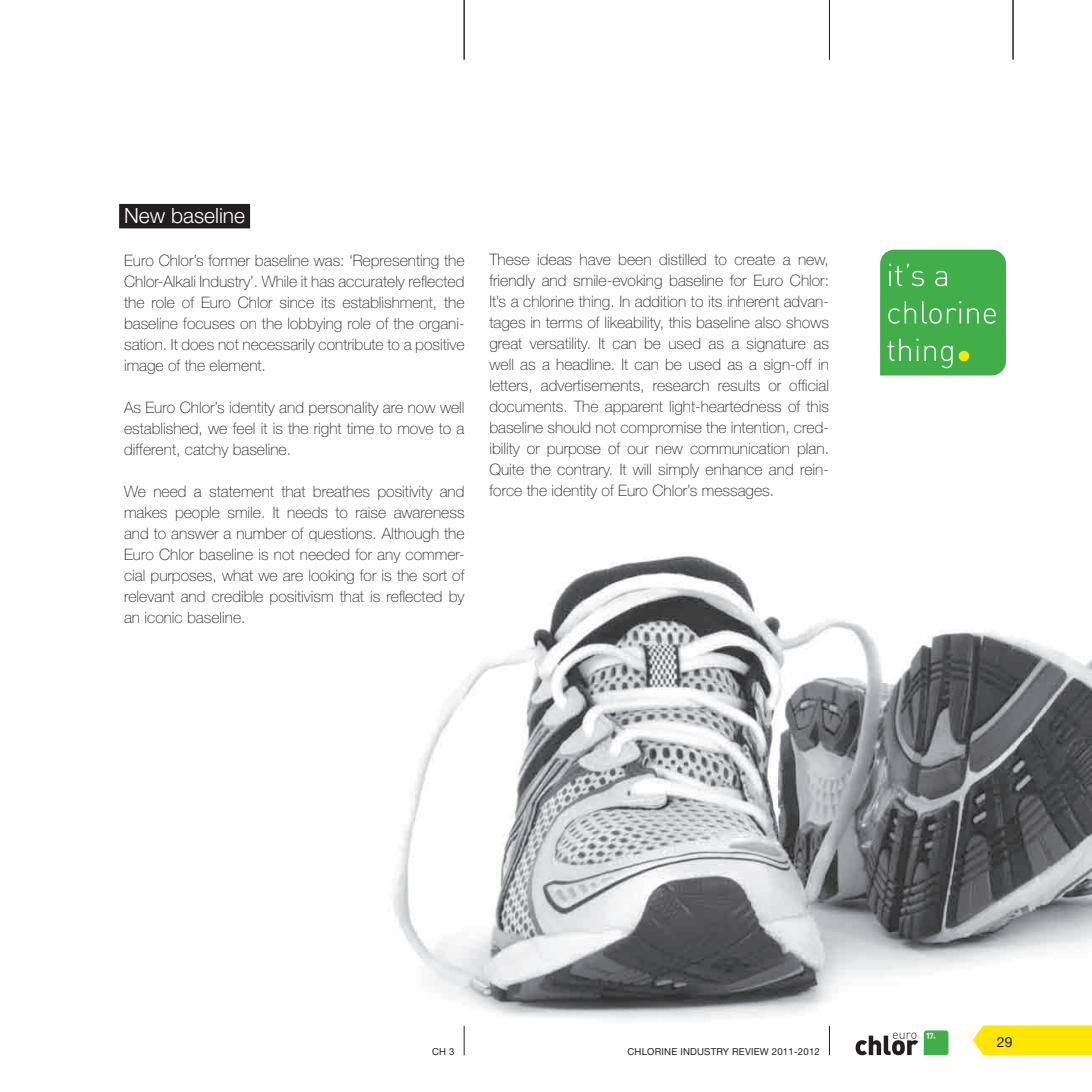
<style>
.page{position:relative;width:1092px;height:1092px;background:#fff}
.page>*{position:absolute;margin:0;border:0;box-sizing:border-box;transform-origin:0 0}
.INTERTITRE{font:300 21px "Helvetica Neue LT Std";color:#fff}
.BODY{font:100 15.75px/21px "Helvetica Neue LT Std";color:#231f20;text-align:justify}
.t1{font:14px "Helvetica Neue LT Std";color:#231f20}
.t2{font:9.62px "Helvetica Neue LT Std";letter-spacing:.02em;color:#231f20}
</style>
<div class="page">
<img style="left:393px;top:555px;width:698px;height:501px">
<div style="left:119px;top:204px;width:131px;height:24px;background:#231f20"></div>
<svg style="left:880px;top:250px;width:125px;height:125px;background:#4db354"></svg>
<hr style="left:829px;top:1025px;width:1px;height:30px;background:#231f20">
<hr style="left:463px;top:1025px;width:1px;height:30px;background:#231f20">
<svg style="left:855px;top:1030px;width:93px;height:25px"></svg>
<svg style="left:972px;top:1025px;width:119px;height:29px;background:#ffe711"></svg>
<hr style="left:1012px;top:0;width:1px;height:60px;background:#231f20">
<hr style="left:463px;top:0;width:1px;height:60px;background:#231f20">
<hr style="left:829px;top:0;width:1px;height:60px;background:#231f20">
<p class="INTERTITRE" style="left:124px;top:203px;width:122px">New baseline</p>
<p class="BODY" style="left:124px;top:249px;width:342px">Euro Chlor’s former baseline was: ‘Representing the Chlor-Alkali Industry’. While it has accurately reflected the role of Euro Chlor since its establishment, the baseline focuses on the lobbying role of the organi&shy;sation. It does not necessarily contribute to a positive image of the element.</p>
<p class="BODY" style="left:124px;top:396px;width:342px">As Euro Chlor’s identity and personality are now well established, we feel it is the right time to move to a different, catchy baseline.</p>
<p class="BODY" style="left:124px;top:480px;width:342px">We need a statement that breathes positivity and makes people smile. It needs to raise awareness and to answer a number of questions. Although the Euro Chlor baseline is not needed for any commer&shy;cial purposes, what we are looking for is the sort of relevant and credible positivism that is reflected by an iconic baseline.</p>
<p class="BODY" style="left:489px;top:248px;width:341px">These ideas have been distilled to create a new, friendly and smile-evoking baseline for Euro Chlor:<br>It’s a chlorine thing. In addition to its inherent advan&shy;tages in terms of likeability, this baseline also shows great versatility. It can be used as a signature as well as a headline. It can be used as a sign-off in letters, advertisements, research results or official documents. The apparent light-heartedness of this baseline should not compromise the intention, cred&shy;ibility or purpose of our new communication plan.<br>Quite the contrary. It will simply enhance and rein&shy;force the identity of Euro Chlor’s messages.</p>
<p class="t2" style="left:432px;top:1045px;width:24px">CH 3</p>
<p class="t2" style="left:627px;top:1045px;width:194px">CHLORINE INDUSTRY REVIEW 2011-2012</p>
<p class="t1" style="left:996px;top:1033px;width:17px">29</p>
</div>
